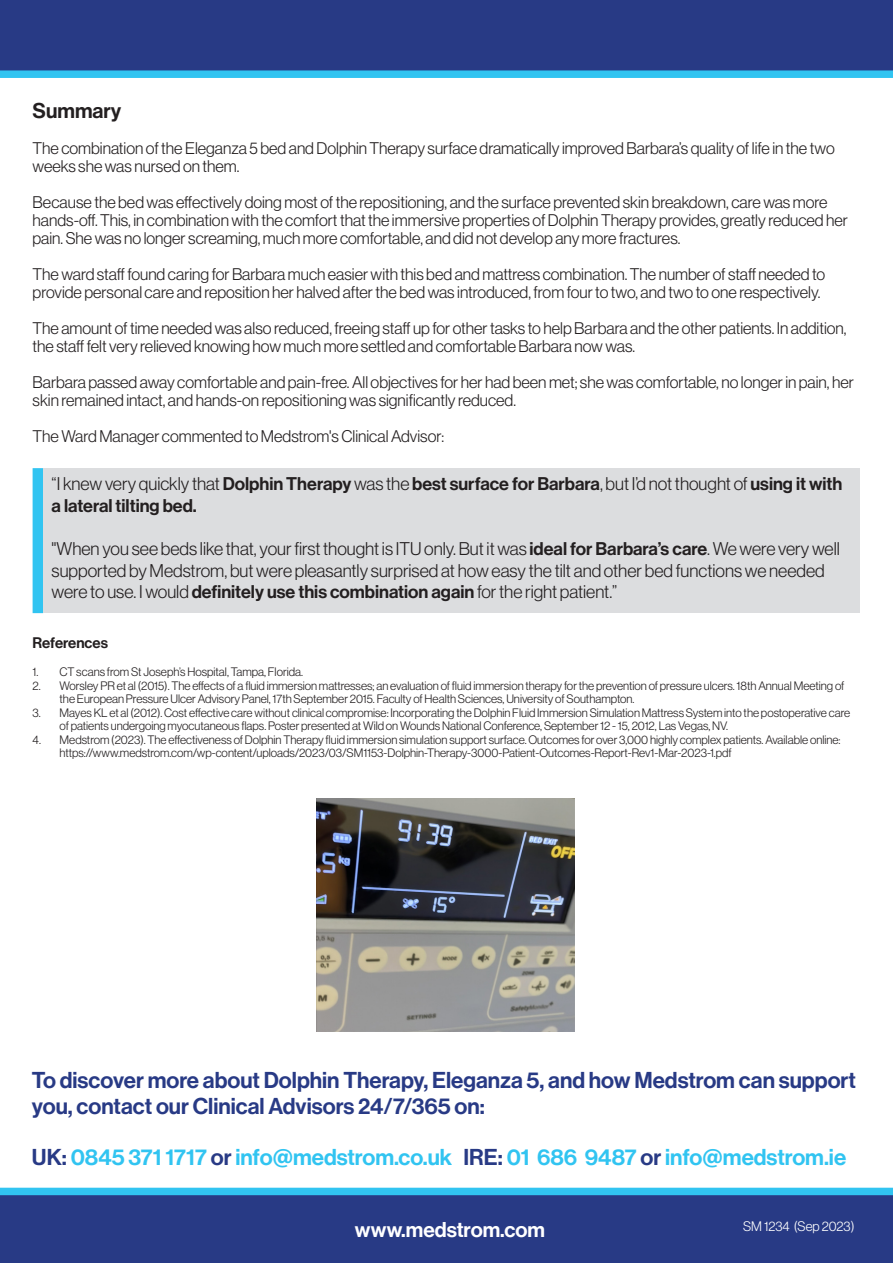
<style>
.page{position:relative;width:893px;height:1263px;background:#fff}
.page>*{position:absolute;margin:0;border:0;box-sizing:border-box;transform-origin:0 0}
.t1{font:22.5px/25.5px "N Haas Grotesk DS Pro 65 Md";color:#283a85}
.t2{font:22.5px "N Haas Grotesk DS Pro 65 Md";color:#31c4f1}
.t3{font:21px "N Haas Grotesk DS Pro 65 Md";color:#fff}
.t4{font:21px "N Haas Grotesk DS Pro 65 Md";color:#231f20}
.t5{font:18px/21.6px "N Haas Grotesk DS Pro 45 Lt";color:#231f20}
.t6{font:18px/21.6px "N Haas Grotesk DS Pro 65 Md";color:#231f20}
.t7{font:16.5px/18px "N Haas Grotesk DS Pro 45 Lt";color:#231f20}
.t8{font:15px "N Haas Grotesk DS Pro 65 Md";color:#231f20}
.t9{font:13.5px "N Haas Grotesk DS Pro 45 Lt";color:#fff}
.t10{font:12px/13.5px "N Haas Grotesk DS Pro 45 Lt";color:#231f20}
.s1{font-family:"N Haas Grotesk DS Pro 45 Lt"}
.s2{font-family:"N Haas Grotesk DS Pro 65 Md"}
.s3{color:#283a85}
</style>
<div class="page">
<svg style="left:0;top:0;width:893px;height:78px;background:#28478f"></svg>
<svg style="left:0;top:1188px;width:893px;height:75px;background:#28478f"></svg>
<div style="left:33px;top:468px;width:10px;height:145px;background:#31c4f1"></div>
<div style="left:43px;top:468px;width:816px;height:145px;background:#dcdddf"></div>
<img style="left:316px;top:798px;width:258px;height:233px">
<p class="t4" style="left:33px;top:99px;width:90px">Summary</p>
<p class="t7" style="left:33px;top:139px;width:804px">The combination of the Eleganza 5 bed and Dolphin Therapy surface dramatically improved Barbara’s quality of life in the two weeks she was nursed on them.</p>
<p class="t7" style="left:33px;top:193px;width:817px">Because the bed was effectively doing most of the repositioning, and the surface prevented skin breakdown, care was more hands-off. This, in combination with the comfort that the immersive properties of Dolphin Therapy provides, greatly reduced her pain. She was no longer screaming, much more comfortable, and did not develop any more fractures.</p>
<p class="t7" style="left:33px;top:265px;width:794px">The ward staff found caring for Barbara much easier with this bed and mattress combination. The number of staff needed to provide personal care and reposition her halved after the bed was introduced, from four to two, and two to one respectively.</p>
<p class="t7" style="left:33px;top:319px;width:815px">The amount of time needed was also reduced, freeing staff up for other tasks to help Barbara and the other patients. In addition, the staff felt very relieved knowing how much more settled and comfortable Barbara now was.</p>
<p class="t7" style="left:33px;top:373px;width:823px">Barbara passed away comfortable and pain-free. All objectives for her had been met; she was comfortable, no longer in pain, her skin remained intact, and hands-on repositioning was significantly reduced.</p>
<p class="t7" style="left:33px;top:427px;width:413px">The Ward Manager commented to Medstrom's Clinical Advisor:</p>
<p class="t6" style="left:52px;top:473px;width:792px"><span class="s1">“I knew very quickly that</span> Dolphin Therapy <span class="s1">was the</span> best surface for Barbara<span class="s1">, but I’d not thought of</span> using it with a lateral tilting bed.</p>
<p class="t5" style="left:52px;top:538px;width:790px">"When you see beds like that, your first thought is ITU only. But it was <span class="s2">ideal for Barbara’s care</span>. We were very well supported by Medstrom, but were pleasantly surprised at how easy the tilt and other bed functions we needed were to use. I would <span class="s2">definitely use this combination again</span> for the right patient.”</p>
<p class="t8" style="left:33px;top:634px;width:77px">References</p>
<p class="t10" style="left:33px;top:665px;width:272px">1. CT scans from St Joseph’s Hospital, Tampa, Florida.</p>
<p class="t10" style="left:60px;top:679px;width:786px;text-indent:-27px">2. Worsley PR et al (2015). The effects of a fluid immersion mattresses; an evaluation of fluid immersion therapy for the prevention of pressure ulcers. 18th Annual Meeting of the European Pressure Ulcer Advisory Panel, 17th September 2015. Faculty of Health Sciences, University of Southampton.</p>
<p class="t10" style="left:60px;top:706px;width:792px;text-indent:-27px">3. Mayes KL et al (2012). Cost effective care without clinical compromise: Incorporating the Dolphin Fluid Immersion Simulation Mattress System into the postoperative care of patients undergoing myocutaneous flaps. Poster presented at Wild on Wounds National Conference, September 12 - 15, 2012, Las Vegas, NV.</p>
<p class="t10" style="left:60px;top:733px;width:782px;text-indent:-27px">4. Medstrom (2023). The effectiveness of Dolphin Therapy fluid immersion simulation support surface. Outcomes for over 3,000 highly complex patients. Available online: https://www.medstrom.com/wp-content/uploads/2023/03/SM1153-Dolphin-Therapy-3000-Patient-Outcomes-Report-Rev1-Mar-2023-1.pdf</p>
<p class="t1" style="left:32px;top:1068px;width:826px">To discover more about Dolphin Therapy, Eleganza 5, and how Medstrom can support you, contact our Clinical Advisors 24/7/365 on:</p>
<p class="t2" style="left:32px;top:1144px;width:816px"><span class="s3">UK:</span> 0845 371 1717 <span class="s3">or</span> info@medstrom.co.uk <span class="s3">IRE:</span> 01 686 9487 <span class="s3">or</span> info@medstrom.ie</p>
<p class="t3" style="left:355px;top:1217px;width:192px">www.medstrom.com</p>
<p class="t9" style="left:743px;top:1218px;width:113px">SM 1234 (Sep 2023)</p>
</div>
